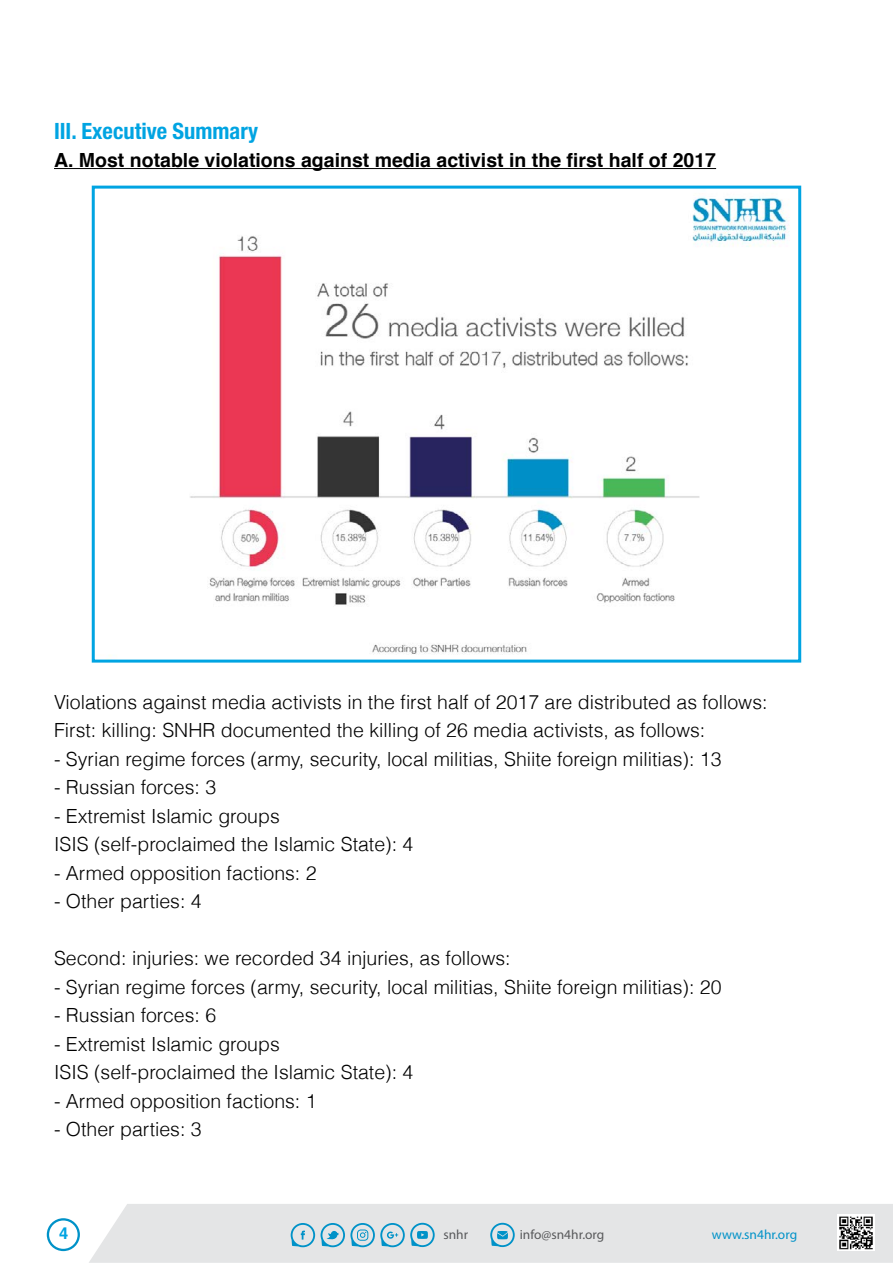
<style>
.page{position:relative;width:893px;height:1263px;background:#fff}
.page>*{position:absolute;margin:0;border:0;box-sizing:border-box;transform-origin:0 0}
.t1{font:700 condensed 22.5px "Helvetica Neue";color:#00a4e2}
.t2{font:300 19.5px/28.5px "Helvetica";color:#000}
.t3{font:700 19.5px "Helvetica";color:#000}
.t4{font:700 16.5px "Helvetica";color:#00a4e2}
.t5{font:13.35px "Myriad Pro";color:#58595b}
.t6{font:13.35px "Myriad Pro";color:#0092c8}
</style>
<div class="page">
<div style="left:89px;top:1204px;width:804px;height:59px;background:#e4e5e6"></div>
<svg style="left:291px;top:1223px;width:24px;height:24px"></svg>
<svg style="left:321px;top:1223px;width:114px;height:24px;background:#a1ccdd"></svg>
<svg style="left:490px;top:1223px;width:25px;height:24px"></svg>
<img style="left:837px;top:1214px;width:37px;height:37px">
<svg style="left:47px;top:1218px;width:33px;height:33px"></svg>
<hr style="left:54px;top:168px;width:662px;height:1px;background:#000">
<img style="left:190px;top:197px;width:600px;height:458px">
<div style="left:92px;top:186px;width:709px;height:477px;border:3px solid #00a4e2"></div>
<p class="t1" style="left:54px;top:112px;width:206px">III. Executive Summary</p>
<p class="t3" style="left:54px;top:148px;width:664px">A. Most notable violations against media activist in the first half of 2017</p>
<p class="t2" style="left:54px;top:686px;width:715px">Violations against media activists in the first half of 2017 are distributed as follows:<br>First: killing: SNHR documented the killing of 26 media activists, as follows:</p>
<p class="t2" style="left:54px;top:743px;width:669px">- Syrian regime forces (army, security, local militias, Shiite foreign militias :( 13</p>
<p class="t2" style="left:54px;top:772px;width:164px">- Russian forces 3:</p>
<p class="t2" style="left:54px;top:801px;width:361px">- Extremist Islamic groups<br>ISIS (self-proclaimed the Islamic State 4:(</p>
<p class="t2" style="left:54px;top:858px;width:264px">- Armed opposition factions 2:</p>
<p class="t2" style="left:54px;top:886px;width:149px">- Other parties 4:</p>
<p class="t2" style="left:54px;top:943px;width:458px">Second: injuries: we recorded 34 injuries, as follows:</p>
<p class="t2" style="left:54px;top:972px;width:669px">- Syrian regime forces (army, security, local militias, Shiite foreign militias :( 20</p>
<p class="t2" style="left:54px;top:1000px;width:164px">- Russian forces 6:</p>
<p class="t2" style="left:54px;top:1029px;width:361px">- Extremist Islamic groups<br>ISIS (self-proclaimed the Islamic State 4:(</p>
<p class="t2" style="left:54px;top:1086px;width:264px">- Armed opposition factions 1:</p>
<p class="t2" style="left:54px;top:1114px;width:149px">- Other parties 3:</p>
<p class="t4" style="left:59px;top:1223px;width:11px">4</p>
<p class="t5" style="left:443px;top:1226px;width:26px">snhr</p>
<p class="t5" style="left:520px;top:1226px;width:86px">info@sn4hr.org</p>
<p class="t6" style="left:712px;top:1226px;width:87px">www.sn4hr.org</p>
</div>
